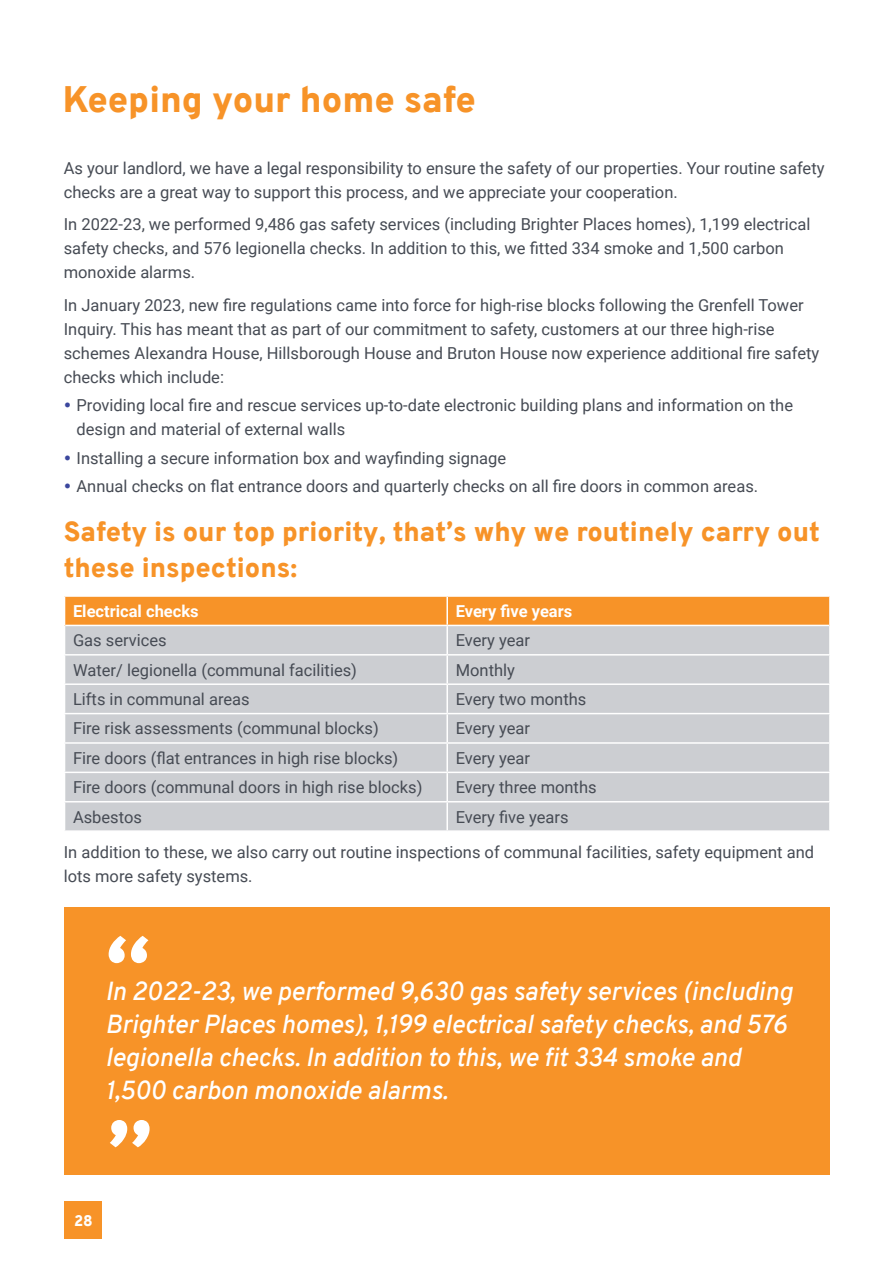
<style>
.page{position:relative;width:893px;height:1263px;background:#fff}
.page>*{position:absolute;margin:0;border:0;box-sizing:border-box;transform-origin:0 0}
.quote_marks{font:900 90px "Overpass";color:#fff}
.Title1{font:900 36px "Overpass";color:#f79328}
.title2{font:900 27px/36px "Overpass";color:#f79328}
.quote{font:italic 600 25.5px/33px "Overpass";color:#fff}
.body{font:16.5px/24px "Roboto";color:#464b54}
.white_bold{font:700 16.5px "Roboto";color:#fff}
.t1{font:900 15px "Overpass";color:#fff}
</style>
<div class="page">
<div style="left:65px;top:596px;width:382px;height:29px;background:#f79328"></div>
<div style="left:447px;top:596px;width:383px;height:29px;background:#f79328"></div>
<div style="left:65px;top:626px;width:764px;height:204px;background:#ccced2"></div>
<hr style="left:64px;top:595px;width:383px;height:2px;background:#fff">
<hr style="left:447px;top:595px;width:384px;height:2px;background:#fff">
<hr style="left:829px;top:597px;width:2px;height:28px;background:#fff">
<hr style="left:446px;top:626px;width:2px;height:28px;background:#fff">
<hr style="left:64px;top:654px;width:383px;height:1px;background:#fff">
<hr style="left:447px;top:654px;width:384px;height:1px;background:#fff">
<hr style="left:446px;top:655px;width:2px;height:28px;background:#fff">
<hr style="left:64px;top:683px;width:383px;height:2px;background:#fff">
<hr style="left:447px;top:683px;width:384px;height:2px;background:#fff">
<hr style="left:446px;top:685px;width:2px;height:28px;background:#fff">
<hr style="left:64px;top:713px;width:383px;height:1px;background:#fff">
<hr style="left:447px;top:713px;width:384px;height:1px;background:#fff">
<hr style="left:446px;top:714px;width:2px;height:28px;background:#fff">
<hr style="left:64px;top:742px;width:383px;height:2px;background:#fff">
<hr style="left:447px;top:742px;width:384px;height:2px;background:#fff">
<hr style="left:446px;top:744px;width:2px;height:28px;background:#fff">
<hr style="left:64px;top:772px;width:383px;height:1px;background:#fff">
<hr style="left:447px;top:772px;width:384px;height:1px;background:#fff">
<hr style="left:446px;top:773px;width:2px;height:28px;background:#fff">
<hr style="left:64px;top:801px;width:383px;height:1px;background:#fff">
<hr style="left:447px;top:801px;width:384px;height:1px;background:#fff">
<hr style="left:446px;top:802px;width:2px;height:28px;background:#fff">
<hr style="left:446px;top:597px;width:2px;height:28px;background:#fff">
<div style="left:64px;top:907px;width:766px;height:268px;background:#f79328"></div>
<div style="left:65px;top:1201px;width:37px;height:37px;background:#f79328"></div>
<p class="Title1" style="left:63px;top:74px;width:415px">Keeping your home safe</p>
<p class="body" style="left:64px;top:155px;width:762px">As your landlord, we have a legal responsibility to ensure the safety of our properties. Your routine safety checks are a great way to support this process, and we appreciate your cooperation.</p>
<p class="body" style="left:64px;top:212px;width:748px">In 2022-23, we performed 9,486 gas safety services (including Brighter Places homes), 1,199 electrical safety checks, and 576 legionella checks. In addition to this, we fitted 334 smoke and 1,500 carbon monoxide alarms.</p>
<p class="body" style="left:64px;top:292px;width:757px">In January 2023, new fire regulations came into force for high-rise blocks following the Grenfell Tower Inquiry. This has meant that as part of our commitment to safety, customers at our three high-rise schemes Alexandra House, Hillsborough House and Bruton House now experience additional fire safety checks which include:</p>
<p class="body" style="left:77px;top:393px;width:718px">Providing local fire and rescue services up-to-date electronic building plans and information on the design and material of external walls</p>
<p class="body" style="left:77px;top:445px;width:431px">Installing a secure information box and wayfinding signage</p>
<p class="body" style="left:77px;top:473px;width:683px">Annual checks on flat entrance doors and quarterly checks on all fire doors in common areas.</p>
<p class="title2" style="left:64px;top:513px;width:758px">Safety is our top priority, that’s why we routinely carry out these inspections:</p>
<p class="white_bold" style="left:73px;top:599px;width:127px">Electrical checks</p>
<p class="white_bold" style="left:456px;top:599px;width:118px">Every five years</p>
<p class="body" style="left:73px;top:628px;width:95px">Gas services</p>
<p class="body" style="left:456px;top:628px;width:76px">Every year</p>
<p class="body" style="left:73px;top:657px;width:285px">Water/ legionella (communal facilities)</p>
<p class="body" style="left:456px;top:657px;width:61px">Monthly</p>
<p class="body" style="left:73px;top:687px;width:178px">Lifts in communal areas</p>
<p class="body" style="left:456px;top:687px;width:132px">Every two months</p>
<p class="body" style="left:73px;top:716px;width:307px">Fire risk assessments (communal blocks)</p>
<p class="body" style="left:456px;top:716px;width:76px">Every year</p>
<p class="body" style="left:73px;top:745px;width:327px">Fire doors (flat entrances in high rise blocks)</p>
<p class="body" style="left:456px;top:745px;width:76px">Every year</p>
<p class="body" style="left:73px;top:775px;width:351px">Fire doors (communal doors in high rise blocks)</p>
<p class="body" style="left:456px;top:775px;width:142px">Every three months</p>
<p class="body" style="left:73px;top:804px;width:70px">Asbestos</p>
<p class="body" style="left:456px;top:804px;width:114px">Every five years</p>
<p class="body" style="left:64px;top:840px;width:752px">In addition to these, we also carry out routine inspections of communal facilities, safety equipment and lots more safety systems.</p>
<p class="quote_marks" style="left:105px;top:904px;width:47px">“</p>
<p class="quote" style="left:105px;top:975px;width:688px">In 2022-23, we performed 9,630 gas safety services (including Brighter Places homes), 1,199 electrical safety checks, and 576 legionella checks. In addition to this, we fit 334 smoke and 1,500 carbon monoxide alarms.</p>
<p class="quote_marks" style="left:107px;top:1088px;width:47px">”</p>
<p class="t1" style="left:74px;top:1209px;width:20px">28</p>
</div>
